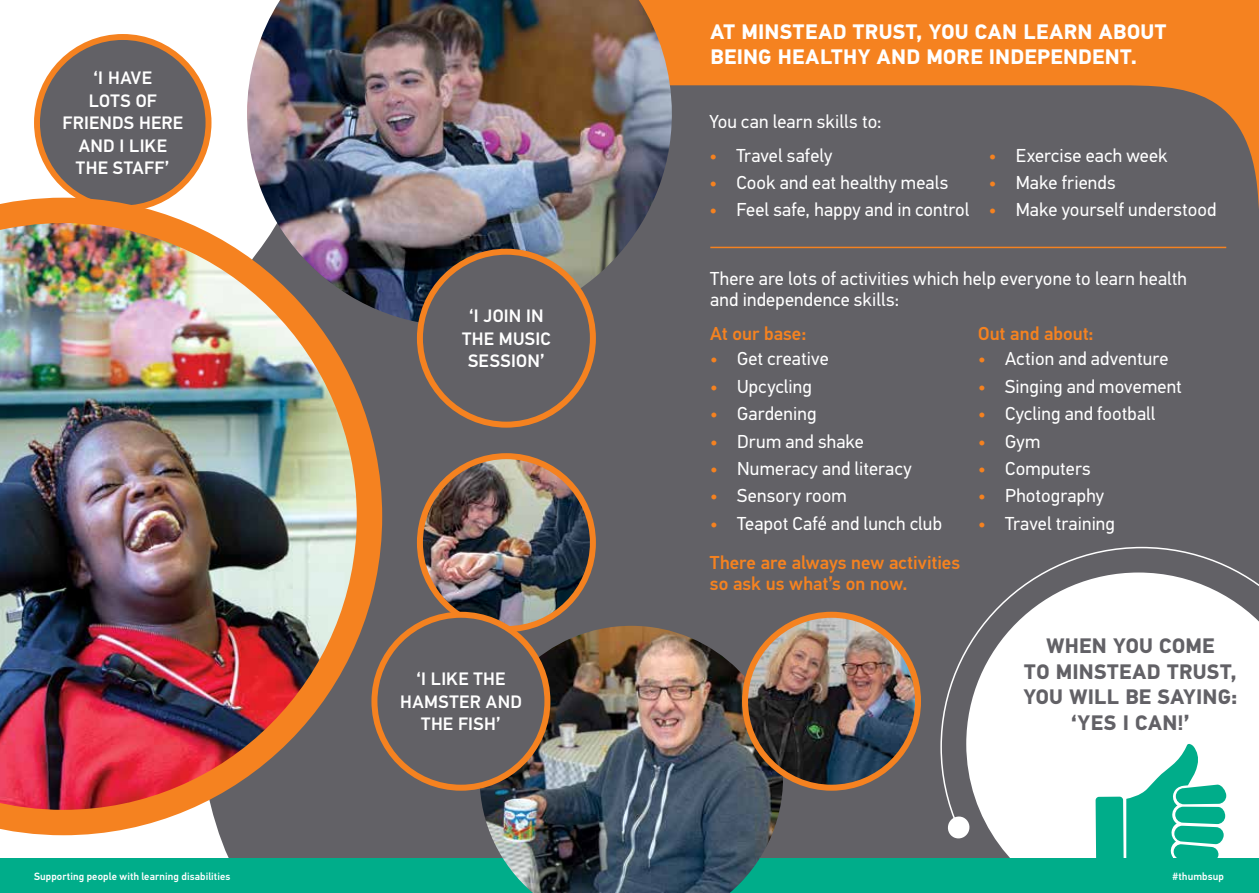
<style>
.page{position:relative;width:1259px;height:893px;background:#fff}
.page>*{position:absolute;margin:0;border:0;box-sizing:border-box;transform-origin:0 0}
.t1{font:700 21px/25.5px "PF Din Text Pro";letter-spacing:.015em;color:#fff}
.t2{font:700 21px/25.5px "PF Din Text Pro";letter-spacing:.015em;color:#626166;text-align:center}
.t3{font:18.75px/21px "PF Din Text Pro";letter-spacing:.01em;color:#fff}
.t4{font:500 18.75px/21px "PF Din Text Pro";color:#f58220}
.t5{font:500 18px/22.5px "PF Din Text Pro";letter-spacing:.015em;color:#fff;text-align:center}
.t6{font:500 10.5px "PF Din Text Pro";letter-spacing:.01em;color:#fff}
.s1{color:#f58220}
</style>
<div class="page">
<div style="left:157px;top:41px;width:1102px;height:818px;background:#626166"></div>
<svg style="left:672px;top:0;width:587px;height:308px;background:#8d6a51"></svg>
<svg style="left:966px;top:830px;width:293px;height:29px"></svg>
<div style="left:0;top:859px;width:1259px;height:34px;background:#00ad8a"></div>
<svg style="left:1095px;top:830px;width:131px;height:29px;background:#20b798"></svg>
<svg style="left:939px;top:546px;width:320px;height:284px"></svg>
<svg style="left:946px;top:815px;width:25px;height:25px"></svg>
<img style="left:247px;top:0;width:425px;height:326px">
<img style="left:420px;top:456px;width:173px;height:173px;border-radius:86px">
<div style="left:417px;top:453px;width:179px;height:179px;border:6px solid #f58220;border-radius:50%"></div>
<div style="left:420px;top:252px;width:173px;height:173px;background:#626166;border-radius:50%"></div>
<div style="left:417px;top:249px;width:179px;height:179px;border:6px solid #f58220;border-radius:50%"></div>
<div style="left:37px;top:37px;width:171px;height:171px;background:#626166;border-radius:50%"></div>
<div style="left:34px;top:34px;width:177px;height:177px;border:6px solid #f58220;border-radius:50%"></div>
<hr style="left:710px;top:247px;width:516px;height:1px;background:#f58220">
<img style="left:479px;top:626px;width:304px;height:267px">
<div style="left:374px;top:615px;width:173px;height:173px;background:#626166;border-radius:50%"></div>
<div style="left:371px;top:612px;width:179px;height:179px;border:6px solid #f58220;border-radius:50%"></div>
<img style="left:745px;top:615px;width:173px;height:173px;border-radius:86px">
<div style="left:742px;top:612px;width:179px;height:179px;border:6px solid #f58220;border-radius:50%"></div>
<img style="left:0;top:185px;width:395px;height:663px">
<p class="t5" style="left:62px;top:67px;width:122px">‘I HAVE<br>LOTS OF<br>FRIENDS HERE<br>AND I LIKE<br>THE STAFF’</p>
<p class="t5" style="left:462px;top:305px;width:90px">‘I JOIN IN<br>THE MUSIC<br>SESSION’</p>
<p class="t5" style="left:400px;top:668px;width:123px">‘I LIKE THE<br>HAMSTER AND<br>THE FISH’</p>
<p class="t1" style="left:710px;top:20px;width:457px">AT MINSTEAD TRUST, YOU CAN LEARN ABOUT<br>BEING HEALTHY AND MORE INDEPENDENT.</p>
<p class="t3" style="left:709px;top:111px;width:174px">You can learn skills to:</p>
<p class="t3" style="left:709px;top:145px;width:124px"><span class="s1">•</span> Travel safely</p>
<p class="t3" style="left:709px;top:172px;width:241px"><span class="s1">•</span> Cook and eat healthy meals</p>
<p class="t3" style="left:709px;top:200px;width:262px"><span class="s1">•</span> Feel safe, happy and in control</p>
<p class="t3" style="left:989px;top:145px;width:180px"><span class="s1">•</span> Exercise each week</p>
<p class="t3" style="left:989px;top:172px;width:128px"><span class="s1">•</span> Make friends</p>
<p class="t3" style="left:989px;top:200px;width:229px"><span class="s1">•</span> Make yourself understood</p>
<p class="t3" style="left:710px;top:269px;width:478px">There are lots of activities which help everyone to learn health and independence skills:</p>
<p class="t4" style="left:710px;top:323px;width:98px">At our base:</p>
<p class="t3" style="left:710px;top:349px;width:120px"><span class="s1">•</span> Get creative</p>
<p class="t3" style="left:710px;top:376px;width:103px"><span class="s1">•</span> Upcycling</p>
<p class="t3" style="left:710px;top:403px;width:108px"><span class="s1">•</span> Gardening</p>
<p class="t3" style="left:710px;top:431px;width:155px"><span class="s1">•</span> Drum and shake</p>
<p class="t3" style="left:710px;top:458px;width:203px"><span class="s1">•</span> Numeracy and literacy</p>
<p class="t3" style="left:710px;top:485px;width:138px"><span class="s1">•</span> Sensory room</p>
<p class="t3" style="left:710px;top:513px;width:233px"><span class="s1">•</span> Teapot Café and lunch club</p>
<p class="t4" style="left:978px;top:323px;width:117px">Out and about:</p>
<p class="t3" style="left:978px;top:349px;width:192px"><span class="s1">•</span> Action and adventure</p>
<p class="t3" style="left:978px;top:376px;width:205px"><span class="s1">•</span> Singing and movement</p>
<p class="t3" style="left:978px;top:403px;width:179px"><span class="s1">•</span> Cycling and football</p>
<p class="t3" style="left:978px;top:431px;width:64px"><span class="s1">•</span> Gym</p>
<p class="t3" style="left:978px;top:458px;width:114px"><span class="s1">•</span> Computers</p>
<p class="t3" style="left:978px;top:485px;width:127px"><span class="s1">•</span> Photography</p>
<p class="t3" style="left:978px;top:513px;width:138px"><span class="s1">•</span> Travel training</p>
<p class="t4" style="left:710px;top:552px;width:252px">There are always new activities so ask us what’s on now.</p>
<p class="t2" style="left:1023px;top:634px;width:216px">WHEN YOU COME<br>TO MINSTEAD TRUST,<br>YOU WILL BE SAYING: ‘YES I CAN!’</p>
<p class="t6" style="left:34px;top:870px;width:198px">Supporting people with learning disabilities</p>
<p class="t6" style="left:1172px;top:870px;width:53px">#thumbsup</p>
</div>
